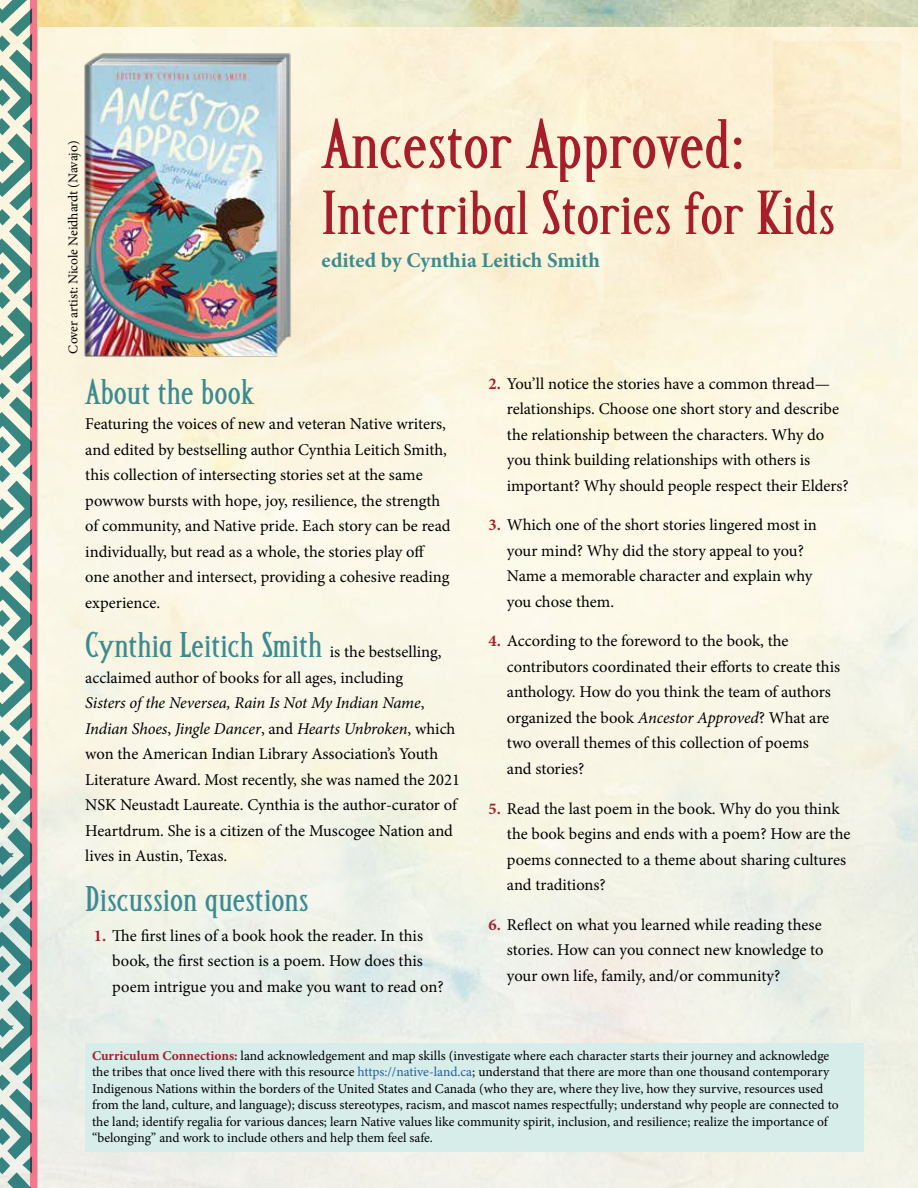
<style>
.page{position:relative;width:918px;height:1188px;background:#fff}
.page>*{position:absolute;margin:0;border:0;box-sizing:border-box;transform-origin:0 0}
.t1{font:700 67.5px "Altar";color:#a51e29}
.t2{font:700 60px "Altar";color:#a51e29}
.t3{font:700 34.5px "Altar";color:#3a8b90}
.t4{font:700 21px "Minion Pro";color:#3a8b90}
.t5{font:16.5px/25.5px "Minion Pro";color:#000}
.t6{font:13.5px/16.5px "Minion Pro";letter-spacing:-.005em;color:#000}
.s1{font-family:"Minion Pro";font-weight:400;font-size:16.5px;color:#000}
.s2{font-style:italic}
.s3{font-weight:700;color:#a51e29}
.s4{color:#215e9e}
</style>
<div class="page">
<div style="left:30px;top:0;width:7px;height:1188px;background:#f2788c"></div>
<img style="left:37px;top:0;width:881px;height:27px">
<svg style="left:774px;top:41px;width:127px;height:128px;background:#faedcd"></svg>
<img style="left:81px;top:50px;width:214px;height:312px">
<svg style="left:0;top:0;width:32px;height:1188px;background:#99b7af"></svg>
<div style="left:85px;top:1043px;width:779px;height:109px;background:#d6edea"></div>
<p class="t6" style="left:65px;top:354px;width:214px;rotate:-90deg">Cover artist: Nicole Neidhardt (Navajo)</p>
<h1 class="t1" style="left:322px;top:111px;width:425px">Ancestor Approved:</h1>
<h2 class="t2" style="left:322px;top:183px;width:515px">Intertribal Stories for Kids</h2>
<p class="t4" style="left:322px;top:246px;width:280px">edited by Cynthia Leitich Smith</p>
<h3 class="t3" style="left:85px;top:375px;width:171px">About the book</h3>
<p class="t5" style="left:85px;top:411px;width:367px">Featuring the voices of new and veteran Native writers, and edited by bestselling author Cynthia Leitich Smith, this collection of intersecting stories set at the same powwow bursts with hope, joy, resilience, the strength of community, and Native pride. Each story can be read individually, but read as a whole, the stories play off one another and intersect, providing a cohesive reading experience.</p>
<h3 class="t3" style="left:85px;top:628px;width:358px">Cynthia Leitich Smith <span class="s1">is the bestselling,</span></h3>
<p class="t5" style="left:85px;top:665px;width:376px">acclaimed author of books for all ages, including<br><span class="s2">Sisters of the Neversea, Rain Is Not My Indian Name</span>, <span class="s2">Indian Shoes</span>, <span class="s2">Jingle Dancer</span>, and <span class="s2">Hearts Unbroken</span>, which won the American Indian Library Association’s Youth Literature Award. Most recently, she was named the 2021<br>NSK Neustadt Laureate. Cynthia is the author-curator of Heartdrum. She is a citizen of the Muscogee Nation and lives in Austin, Texas.</p>
<h3 class="t3" style="left:85px;top:881px;width:225px">Discussion questions</h3>
<p class="t5" style="left:112px;top:923px;width:333px;text-indent:-18px"><span class="s3">1.</span> The first lines of a book hook the reader. In this book, the first section is a poem. How does this poem intrigue you and make you want to read on?</p>
<p class="t5" style="left:507px;top:371px;width:344px;text-indent:-18px"><span class="s3">2.</span> You’ll notice the stories have a common thread— relationships. Choose one short story and describe the relationship between the characters. Why do you think building relationships with others is important? Why should people respect their Elders?</p>
<p class="t5" style="left:507px;top:512px;width:312px;text-indent:-18px"><span class="s3">3.</span> Which one of the short stories lingered most in your mind? Why did the story appeal to you?<br>Name a memorable character and explain why you chose them.</p>
<p class="t5" style="left:507px;top:628px;width:335px;text-indent:-18px"><span class="s3">4.</span> According to the foreword to the book, the contributors coordinated their efforts to create this anthology. How do you think the team of authors organized the book <span class="s2">Ancestor Approved</span>? What are two overall themes of this collection of poems<br>and stories?</p>
<p class="t5" style="left:507px;top:796px;width:345px;text-indent:-18px"><span class="s3">5.</span> Read the last poem in the book. Why do you think the book begins and ends with a poem? How are the poems connected to a theme about sharing cultures and traditions?</p>
<p class="t5" style="left:507px;top:912px;width:318px;text-align:justify;text-indent:-18px"><span class="s3">6.</span> Reflect on what you learned while reading these stories. How can you connect new knowledge to your own life, family, and/or community?</p>
<p class="t6" style="left:92px;top:1047px;width:748px"><span class="s3">Curriculum Connections:</span> land acknowledgement and map skills (investigate where each character starts their journey and acknowledge the tribes that once lived there with this resource <span class="s4">https://native-land.ca</span>; understand that there are more than one thousand contemporary Indigenous Nations within the borders of the United States and Canada (who they are, where they live, how they survive, resources used from the land, culture, and language); discuss stereotypes, racism, and mascot names respectfully; understand why people are connected to the land; identify regalia for various dances; learn Native values like community spirit, inclusion, and resilience; realize the importance of “belonging” and work to include others and help them feel safe.</p>
</div>
